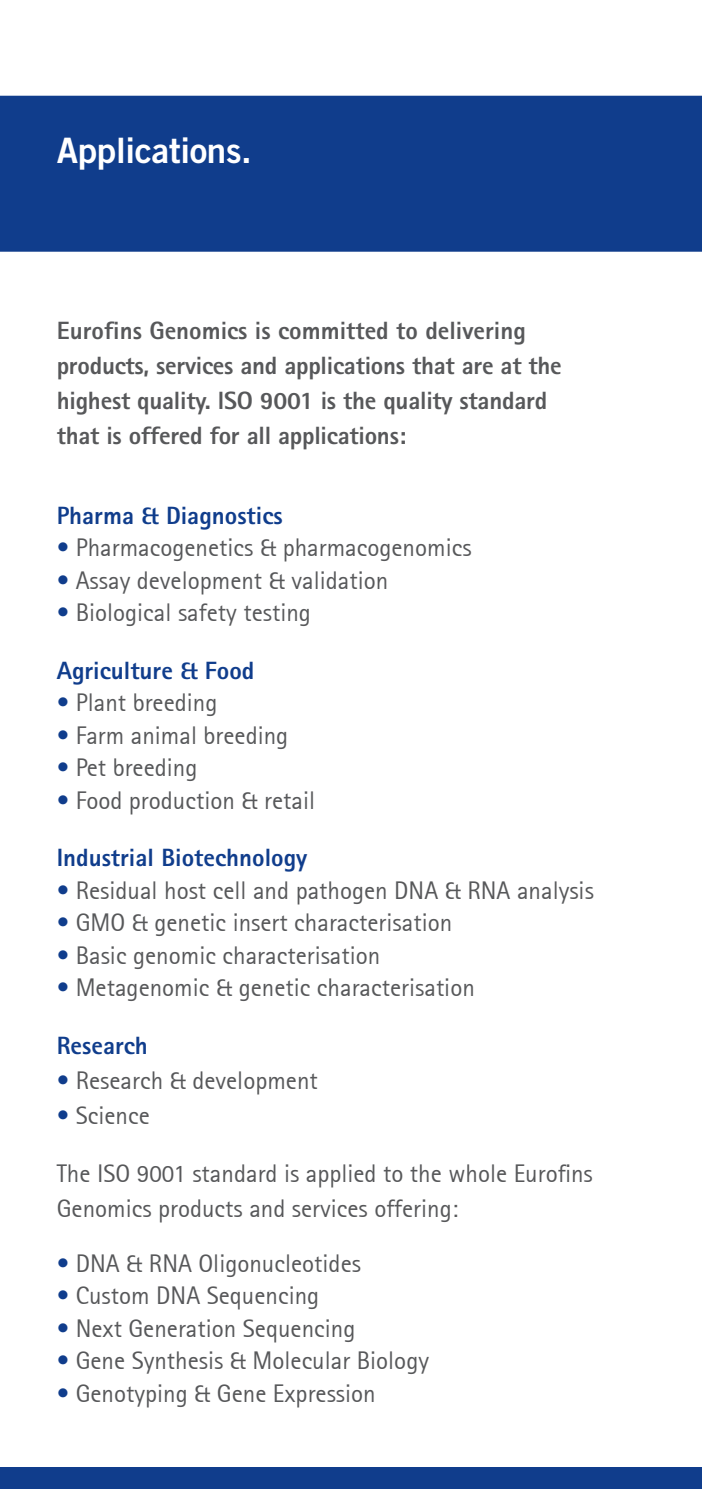
<style>
.page{position:relative;width:702px;height:1489px;background:#fff}
.page>*{position:absolute;margin:0;border:0;box-sizing:border-box;transform-origin:0 0}
.t1{font:35px "Trade Gothic Bold Two";letter-spacing:-.01em;color:#fff}
.Copy{font:25px/35px "Rotis Sans Serif";color:#57585a}
.t2{font:800 25px "Rotis Sans Serif";letter-spacing:-.01em;color:#57585a}
.Copy-2{font:800 25px "Rotis Sans Serif";color:#103d8c}
.s1{color:#103d8c}
</style>
<div class="page">
<div style="left:0;top:1467px;width:702px;height:21px;background:#103d8c"></div>
<div style="left:0;top:96px;width:702px;height:156px;background:#103d8c"></div>
<p class="t1" style="left:57px;top:129px;width:197px">Applications.</p>
<p class="t2" style="left:57px;top:314px;width:470px">Eurofins Genomics is committed to delivering</p>
<p class="t2" style="left:57px;top:349px;width:506px">products, services and applications that are at the</p>
<p class="t2" style="left:57px;top:384px;width:492px">highest quality. ISO 9001 is the quality standard</p>
<p class="t2" style="left:57px;top:419px;width:351px">that is offered for all applications:</p>
<p class="Copy-2" style="left:57px;top:499px;width:227px">Pharma &amp; Diagnostics</p>
<p class="Copy" style="left:57px;top:530px;width:416px"><span class="s1">•</span> Pharmacogenetics &amp; pharmacogenomics</p>
<p class="Copy" style="left:57px;top:562px;width:333px"><span class="s1">•</span> Assay development &amp; validation</p>
<p class="Copy" style="left:57px;top:595px;width:256px"><span class="s1">•</span> Biological safety testing</p>
<p class="Copy-2" style="left:57px;top:654px;width:199px">Agriculture &amp; Food</p>
<p class="Copy" style="left:57px;top:685px;width:162px"><span class="s1">•</span> Plant breeding</p>
<p class="Copy" style="left:57px;top:717px;width:233px"><span class="s1">•</span> Farm animal breeding</p>
<p class="Copy" style="left:57px;top:750px;width:142px"><span class="s1">•</span> Pet breeding</p>
<p class="Copy" style="left:57px;top:782px;width:260px"><span class="s1">•</span> Food production &amp; retail</p>
<p class="Copy-2" style="left:57px;top:842px;width:252px">Industrial Biotechnology</p>
<p class="Copy" style="left:57px;top:872px;width:538px"><span class="s1">•</span> Residual host cell and pathogen DNA &amp; RNA analysis</p>
<p class="Copy" style="left:57px;top:905px;width:397px"><span class="s1">•</span> GMO &amp; genetic insert characterisation</p>
<p class="Copy" style="left:57px;top:937px;width:325px"><span class="s1">•</span> Basic genomic characterisation</p>
<p class="Copy" style="left:57px;top:970px;width:419px"><span class="s1">•</span> Metagenomic &amp; genetic characterisation</p>
<p class="Copy-2" style="left:57px;top:1029px;width:93px">Research</p>
<p class="Copy" style="left:57px;top:1062px;width:262px"><span class="s1">•</span> Research &amp; development</p>
<p class="Copy" style="left:57px;top:1097px;width:95px"><span class="s1">•</span> Science</p>
<p class="Copy" style="left:57px;top:1155px;width:537px">The ISO 9001 standard is applied to the whole Eurofins<br>Genomics products and services offering:</p>
<p class="Copy" style="left:57px;top:1245px;width:306px"><span class="s1">•</span> DNA &amp; RNA Oligonucleotides</p>
<p class="Copy" style="left:57px;top:1277px;width:264px"><span class="s1">•</span> Custom DNA Sequencing</p>
<p class="Copy" style="left:57px;top:1310px;width:300px"><span class="s1">•</span> Next Generation Sequencing</p>
<p class="Copy" style="left:57px;top:1342px;width:374px"><span class="s1">•</span> Gene Synthesis &amp; Molecular Biology</p>
<p class="Copy" style="left:57px;top:1375px;width:320px"><span class="s1">•</span> Genotyping &amp; Gene Expression</p>
</div>
